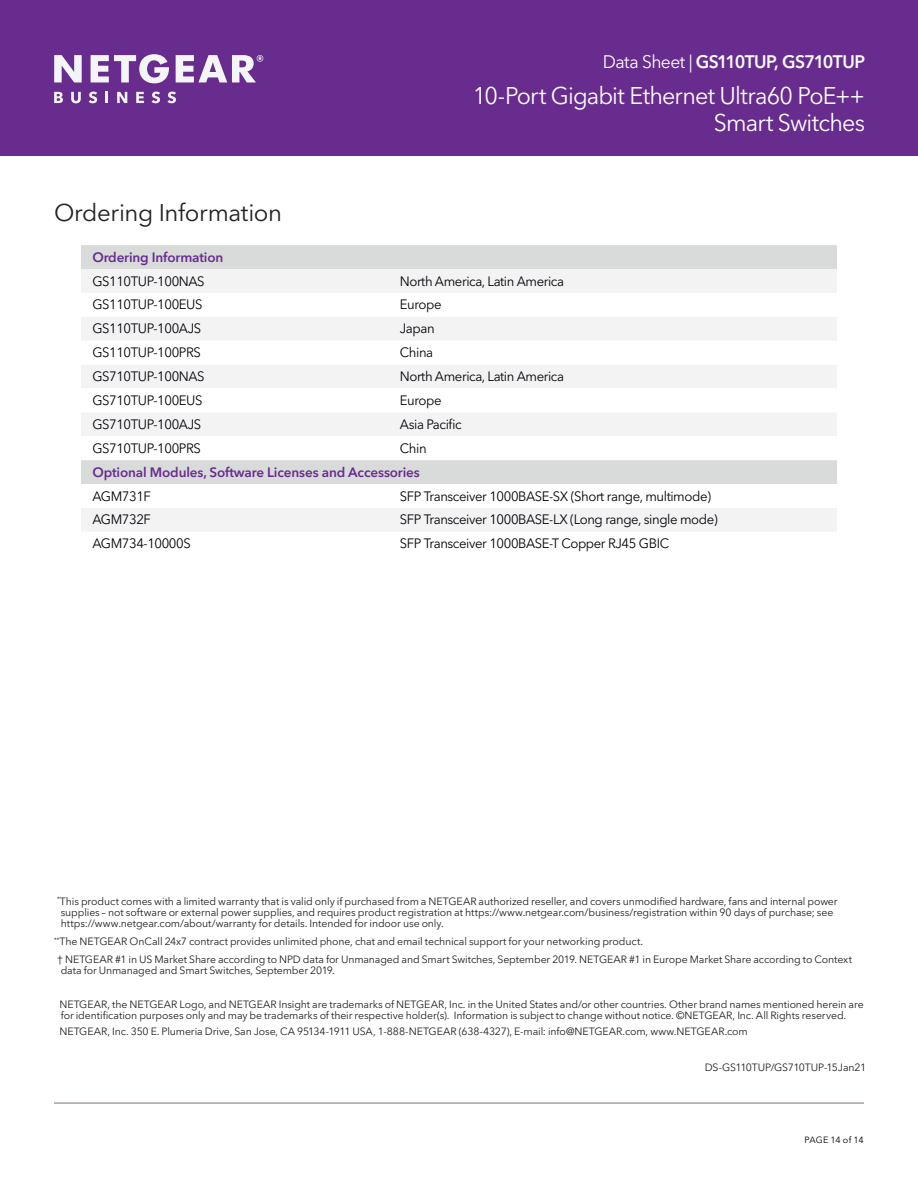
<style>
.page{position:relative;width:918px;height:1188px;background:#fff}
.page>*{position:absolute;margin:0;border:0;box-sizing:border-box;transform-origin:0 0}
.t1{font:24px/27px "Avenir Next LT Pro";letter-spacing:-.035em;color:#fff;text-align:right}
.t2{font:24px "Avenir Next LT Pro";letter-spacing:-.015em;color:#231f20}
.t3{font:600 18px "Avenir Next LT Pro";letter-spacing:-.035em;color:#fff}
.t4{font:13.5px "Avenir Next LT Pro";letter-spacing:-.03em;color:#000108}
.t5{font:600 13.5px "Avenir Next LT Pro";letter-spacing:-.01em;color:#672c8e}
.t6{font:10.5px/11.2px "Avenir Next LT Pro";letter-spacing:-.01em;color:#231f20}
.t7{font:9px "Avenir Next LT Pro";letter-spacing:-.015em;color:#000001}
.s1{font-weight:400}
</style>
<div class="page">
<div style="left:0;top:0;width:918px;height:156px;background:#672c8e"></div>
<svg style="left:54px;top:92px;width:9px;height:11px"></svg>
<svg style="left:71px;top:92px;width:10px;height:11px"></svg>
<svg style="left:89px;top:92px;width:8px;height:11px"></svg>
<svg style="left:106px;top:92px;width:2px;height:11px"></svg>
<svg style="left:117px;top:92px;width:10px;height:11px"></svg>
<svg style="left:136px;top:92px;width:8px;height:11px"></svg>
<svg style="left:152px;top:92px;width:8px;height:11px"></svg>
<svg style="left:167px;top:92px;width:9px;height:11px"></svg>
<svg style="left:176px;top:55px;width:87px;height:27px"></svg>
<svg style="left:91px;top:54px;width:78px;height:29px"></svg>
<svg style="left:54px;top:55px;width:28px;height:27px"></svg>
<div style="left:81px;top:245px;width:756px;height:24px;background:#d9dada"></div>
<div style="left:81px;top:269px;width:756px;height:24px;background:#f3f3f3"></div>
<svg style="left:81px;top:317px;width:756px;height:214px"></svg>
<hr style="left:54px;top:1103px;width:810px;height:1px;background:#7d716c">
<h2 class="t3" style="left:603px;top:50px;width:264px"><span class="s1">Data Sheet |</span> GS110TUP, GS710TUP</h2>
<h1 class="t2" style="left:54px;top:198px;width:230px">Ordering Information</h1>
<h1 class="t1" style="left:473px;top:82px;width:394px">10-Port Gigabit Ethernet Ultra60 PoE++<br>Smart Switches</h1>
<p class="t5" style="left:92px;top:249px;width:132px">Ordering Information</p>
<p class="t4" style="left:92px;top:273px;width:114px">GS110TUP-100NAS</p>
<p class="t4" style="left:400px;top:273px;width:166px">North America, Latin America</p>
<p class="t4" style="left:92px;top:297px;width:112px">GS110TUP-100EUS</p>
<p class="t4" style="left:400px;top:297px;width:43px">Europe</p>
<p class="t4" style="left:92px;top:321px;width:110px">GS110TUP-100AJS</p>
<p class="t4" style="left:400px;top:321px;width:36px">Japan</p>
<p class="t4" style="left:92px;top:344px;width:110px">GS110TUP-100PRS</p>
<p class="t4" style="left:400px;top:344px;width:35px">China</p>
<p class="t4" style="left:92px;top:368px;width:114px">GS710TUP-100NAS</p>
<p class="t4" style="left:400px;top:368px;width:166px">North America, Latin America</p>
<p class="t4" style="left:92px;top:392px;width:112px">GS710TUP-100EUS</p>
<p class="t4" style="left:400px;top:392px;width:43px">Europe</p>
<p class="t4" style="left:92px;top:416px;width:110px">GS710TUP-100AJS</p>
<p class="t4" style="left:400px;top:416px;width:63px">Asia Pacific</p>
<p class="t4" style="left:92px;top:440px;width:110px">GS710TUP-100PRS</p>
<p class="t4" style="left:400px;top:440px;width:28px">Chin</p>
<p class="t5" style="left:92px;top:464px;width:329px">Optional Modules, Software Licenses and Accessories</p>
<p class="t4" style="left:92px;top:488px;width:60px">AGM731F</p>
<p class="t4" style="left:400px;top:488px;width:313px">SFP Transceiver 1000BASE-SX (Short range, multimode)</p>
<p class="t4" style="left:92px;top:512px;width:60px">AGM732F</p>
<p class="t4" style="left:400px;top:512px;width:319px">SFP Transceiver 1000BASE-LX (Long range, single mode)</p>
<p class="t4" style="left:92px;top:536px;width:100px">AGM734-10000S</p>
<p class="t4" style="left:400px;top:536px;width:271px">SFP Transceiver 1000BASE-T Copper RJ45 GBIC</p>
<p class="t6" style="left:61px;top:895px;width:778px;text-indent:-4px"><sup>*</sup>This product comes with a limited warranty that is valid only if purchased from a NETGEAR authorized reseller, and covers unmodified hardware, fans and internal power supplies – not software or external power supplies, and requires product registration at https://www.netgear.com/business/registration within 90 days of purchase; see https://www.netgear.com/about/warranty for details. Intended for indoor use only.</p>
<p class="t6" style="left:57px;top:932px;width:796px;line-height:18px;text-indent:-3px"><sup>**</sup>The NETGEAR OnCall 24x7 contract provides unlimited phone, chat and email technical support for your networking product.<br>† NETGEAR #1 in US Market Share according to NPD data for Unmanaged and Smart Switches, September 2019. NETGEAR #1 in Europe Market Share according to Context</p>
<p class="t6" style="left:61px;top:965px;width:276px">data for Unmanaged and Smart Switches, September 2019.</p>
<p class="t6" style="left:59px;top:999px;width:806px">NETGEAR, the NETGEAR Logo, and NETGEAR Insight are trademarks of NETGEAR, Inc. in the United States and/or other countries. Other brand names mentioned herein are for identification purposes only and may be trademarks of their respective holder(s). Information is subject to change without notice. ©NETGEAR, Inc. All Rights reserved.</p>
<p class="t6" style="left:59px;top:1026px;width:690px">NETGEAR, Inc. 350 E. Plumeria Drive, San Jose, CA 95134-1911 USA, 1-888-NETGEAR (638-4327), E-mail: info@NETGEAR.com, www.NETGEAR.com</p>
<p class="t6" style="left:705px;top:1062px;width:163px">DS-GS110TUP/GS710TUP-15Jan21</p>
<p class="t7" style="left:805px;top:1134px;width:61px">PAGE 14 of 14</p>
</div>
